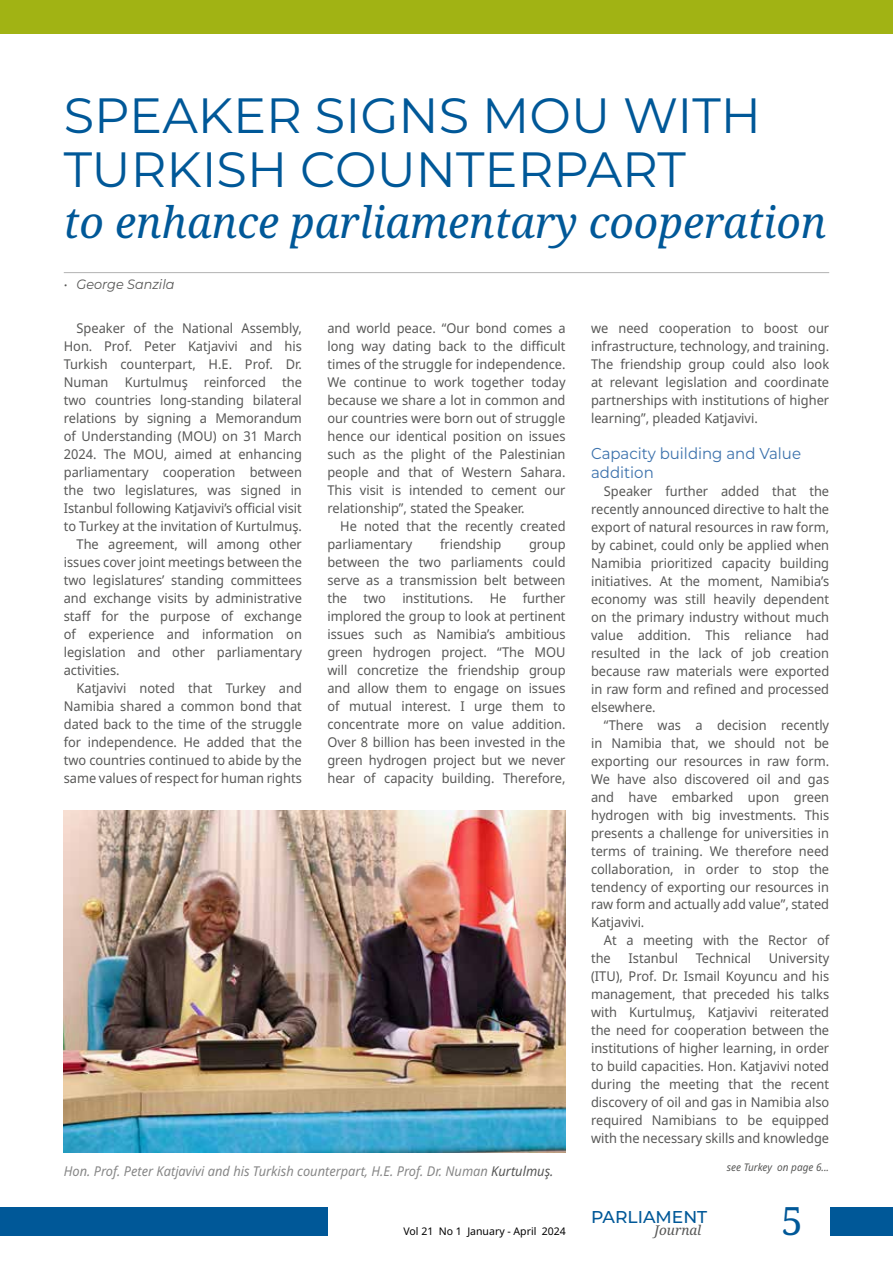
<style>
.page{position:relative;width:893px;height:1263px;background:#fff}
.page>*{position:absolute;margin:0;border:0;box-sizing:border-box;transform-origin:0 0}
.t1{font:49.5px/54px "Montserrat";color:#005898}
.t2{font:italic 43.5px "Noto Serif";color:#005898}
.t3{font:39px "Noto Serif";color:#005898}
.t4{font:500 17.1px "Montserrat";color:#005898}
.t5{font:15.75px/18.8px "Montserrat";color:#3b71ac;scale:.95 1}
.t6{font:13.5px/18px "Noto Sans";color:#575756;text-align:justify;scale:.95 1}
.t7{font:italic 13.5px "Noto Sans";color:#878787;scale:.95 1}
.t8{font:italic 13.5px "Montserrat";color:#575756;scale:.95 1}
.t9{font:italic 13.5px "Noto Serif";color:#575756}
.t10{font:10.5px "Noto Sans";color:#000}
.t11{font:italic 10.5px "Noto Sans";color:#575756;scale:.95 1}
.s1{color:#575756}
</style>
<div class="page">
<div style="left:831px;top:1206px;width:62px;height:29px;background:#005898"></div>
<div style="left:0;top:1206px;width:327px;height:29px;background:#005898"></div>
<div style="left:0;top:0;width:893px;height:34px;background:#a1b314"></div>
<hr style="left:64px;top:272px;width:765px;height:1px;background:#b3b2b2">
<img style="left:64px;top:810px;width:502px;height:343px">
<h1 class="t1" style="left:64px;top:87px;width:699px">SPEAKER SIGNS MOU WITH<br>TURKISH COUNTERPART</h1>
<h2 class="t2" style="left:64px;top:192px;width:764px">to enhance parliamentary cooperation</h2>
<p class="t8" style="left:64px;top:275px;width:118px">• George Sanzila</p>
<p class="t6" style="left:77px;top:319px;width:239px">Speaker of the National Assembly,</p>
<p class="t6" style="left:64px;top:337px;width:252px">Hon. Prof. Peter Katjavivi and his</p>
<p class="t6" style="left:64px;top:355px;width:252px">Turkish counterpart, H.E. Prof. Dr.</p>
<p class="t6" style="left:64px;top:373px;width:252px">Numan Kurtulmuş reinforced the</p>
<p class="t6" style="left:64px;top:391px;width:252px">two countries long-standing bilateral</p>
<p class="t6" style="left:64px;top:409px;width:252px">relations by signing a Memorandum</p>
<p class="t6" style="left:64px;top:427px;width:252px">of Understanding (MOU) on 31 March</p>
<p class="t6" style="left:64px;top:445px;width:252px">2024. The MOU, aimed at enhancing</p>
<p class="t6" style="left:64px;top:463px;width:252px">parliamentary cooperation between</p>
<p class="t6" style="left:64px;top:481px;width:252px">the two legislatures, was signed in</p>
<p class="t6" style="left:64px;top:499px;width:252px">Istanbul following Katjavivi’s official visit</p>
<p class="t6" style="left:64px;top:517px;width:252px">to Turkey at the invitation of Kurtulmuş.</p>
<p class="t6" style="left:77px;top:535px;width:239px">The agreement, will among other</p>
<p class="t6" style="left:64px;top:553px;width:252px">issues cover joint meetings between the</p>
<p class="t6" style="left:64px;top:571px;width:252px">two legislatures’ standing committees</p>
<p class="t6" style="left:64px;top:589px;width:252px">and exchange visits by administrative</p>
<p class="t6" style="left:64px;top:607px;width:252px">staff for the purpose of exchange</p>
<p class="t6" style="left:64px;top:625px;width:252px">of experience and information on</p>
<p class="t6" style="left:64px;top:643px;width:252px">legislation and other parliamentary</p>
<p class="t6" style="left:64px;top:661px;width:60px">activities.</p>
<p class="t6" style="left:77px;top:679px;width:239px">Katjavivi noted that Turkey and</p>
<p class="t6" style="left:64px;top:697px;width:252px">Namibia shared a common bond that</p>
<p class="t6" style="left:64px;top:715px;width:252px">dated back to the time of the struggle</p>
<p class="t6" style="left:64px;top:733px;width:252px">for independence. He added that the</p>
<p class="t6" style="left:64px;top:751px;width:252px">two countries continued to abide by the</p>
<p class="t6" style="left:64px;top:769px;width:252px">same values of respect for human rights</p>
<p class="t6" style="left:591px;top:319px;width:252px">we need cooperation to boost our infrastructure, technology, and training.<br>The friendship group could also look at relevant legislation and coordinate partnerships with institutions of higher learning”, pleaded Katjavivi.</p>
<p class="t5" style="left:591px;top:443px;width:223px">Capacity building and Value addition</p>
<p class="t6" style="left:591px;top:482px;width:252px;text-indent:13px">Speaker further added that the recently announced directive to halt the export of natural resources in raw form, by cabinet, could only be applied when Namibia prioritized capacity building initiatives. At the moment, Namibia’s economy was still heavily dependent on the primary industry without much value addition. This reliance had resulted in the lack of job creation because raw materials were exported in raw form and refined and processed elsewhere.</p>
<p class="t6" style="left:591px;top:716px;width:252px;text-indent:13px">“There was a decision recently in Namibia that, we should not be exporting our resources in raw form.<br>We have also discovered oil and gas and have embarked upon green hydrogen with big investments. This presents a challenge for universities in terms of training. We therefore need collaboration, in order to stop the tendency of exporting our resources in raw form and actually add value”, stated Katjavivi.</p>
<p class="t6" style="left:591px;top:932px;width:252px;text-indent:13px">At a meeting with the Rector of the</p>
<p class="t6" style="left:327px;top:319px;width:252px">and world peace. “Our bond comes a long way dating back to the difficult times of the struggle for independence.<br>We continue to work together today because we share a lot in common and our countries were born out of struggle hence our identical position on issues such as the plight of the Palestinian people and that of Western Sahara.<br>This visit is intended to cement our relationship”, stated the Speaker.</p>
<p class="t6" style="left:327px;top:517px;width:252px;text-indent:13px">He noted that the recently created parliamentary</p>
<p class="t6" style="left:440px;top:535px;width:66px">friendship</p>
<p class="t6" style="left:327px;top:535px;width:252px;text-indent:202px">group between the two parliaments could serve as a transmission belt between the two institutions. He further implored the group to look at pertinent issues such as Namibia’s ambitious green hydrogen project. “The MOU will concretize the friendship group and allow them to engage on issues of mutual interest. I urge them to concentrate more on value addition.<br>Over 8 billion has been invested in the green hydrogen project but we never hear of capacity building. Therefore,</p>
<p class="t6" style="left:629px;top:950px;width:53px">Istanbul</p>
<p class="t6" style="left:696px;top:950px;width:60px">Technical</p>
<p class="t6" style="left:591px;top:950px;width:252px;text-indent:178px">University (ITU), Prof. Dr. Ismail Koyuncu and his management, that preceded his talks with Kurtulmuş, Katjavivi reiterated the need for cooperation between the institutions of higher learning, in order to build capacities. Hon. Katjavivi noted during the meeting that the recent discovery of oil and gas in Namibia also required Namibians to be equipped with the necessary skills and knowledge</p>
<p class="t7" style="left:64px;top:1161px;width:517px">Hon. Prof. Peter Katjavivi and his Turkish counterpart, H.E. Prof. Dr. Numan <span class="s1">Kurtulmuş.</span></p>
<p class="t11" style="left:727px;top:1159px;width:109px">see Turkey on page 6...</p>
<p class="t10" style="left:403px;top:1225px;width:164px">Vol 21 No 1 January - April 2024</p>
<p class="t4" style="left:591px;top:1205px;width:118px">PARLIAMENT</p>
<p class="t9" style="left:654px;top:1221px;width:49px">Journal</p>
<h3 class="t3" style="left:781px;top:1194px;width:23px">5</h3>
</div>
